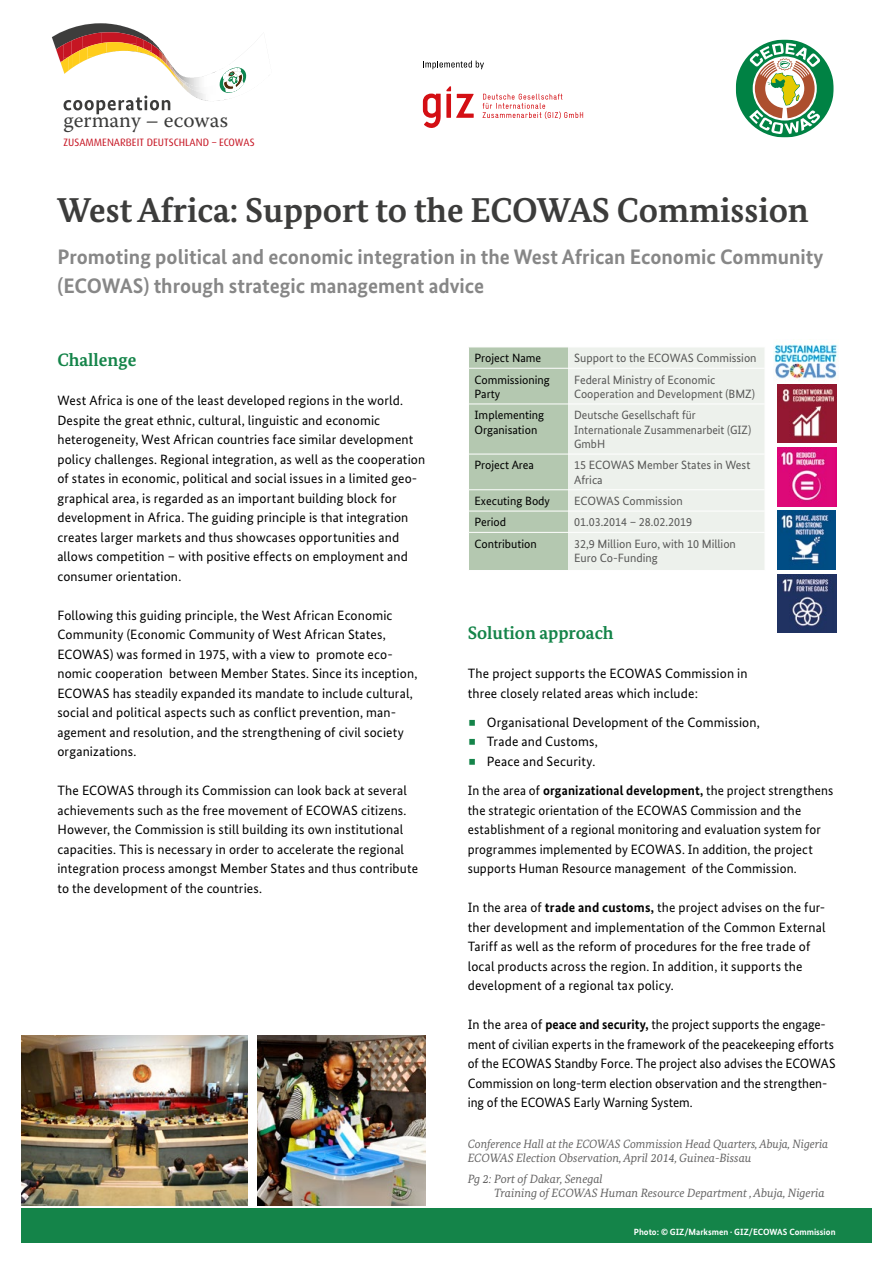
<style>
.page{position:relative;width:893px;height:1263px;background:#fff}
.page>*{position:absolute;margin:0;border:0;box-sizing:border-box;transform-origin:0 0}
.Headline{font:700 34.5px "Bundes Serif";color:#3c3c3b}
.t1{font:21.3px "Warnock Pro";color:#3c3c3b}
.Subheadline{font:700 21px/28.5px "Bundes Sans";color:#878787}
.Überschrift1{font:700 18px "Bundes Serif";color:#148449}
.Paragraph{font:13.5px/19.5px "Bundes Sans";letter-spacing:.01em;color:#000}
.Project_information{font:12px/14.4px "Bundes Sans";color:#575756}
.Chart_photo_descript{font:italic 12px/14.4px "Bundes Serif";color:#646363}
.Project_information-2{font:12px/14.4px "Bundes Sans";color:#000}
.t2{font:10.65px "Dax";color:#c61624}
.Photo_credits{font:700 9px "Bundes Sans";color:#fff}
.s1{font-weight:700}
</style>
<div class="page">
<div style="left:21px;top:1208px;width:851px;height:34px;background:#148449"></div>
<svg style="left:52px;top:23px;width:195px;height:91px"></svg>
<svg style="left:736px;top:40px;width:98px;height:97px"></svg>
<svg style="left:423px;top:86px;width:51px;height:42px"></svg>
<svg style="left:483px;top:94px;width:100px;height:25px"></svg>
<svg style="left:423px;top:61px;width:61px;height:8px"></svg>
<svg style="left:469px;top:347px;width:296px;height:223px;background:#d9e2d7"></svg>
<hr style="left:469px;top:368px;width:99px;height:1px;background:#fff">
<hr style="left:568px;top:368px;width:197px;height:1px;background:#fff">
<hr style="left:469px;top:404px;width:99px;height:1px;background:#fff">
<hr style="left:568px;top:404px;width:197px;height:1px;background:#fff">
<hr style="left:469px;top:489px;width:99px;height:1px;background:#fff">
<hr style="left:568px;top:489px;width:197px;height:1px;background:#fff">
<hr style="left:469px;top:532px;width:99px;height:1px;background:#fff">
<hr style="left:568px;top:532px;width:197px;height:1px;background:#fff">
<hr style="left:469px;top:454px;width:99px;height:1px;background:#fff">
<hr style="left:568px;top:454px;width:197px;height:1px;background:#fff">
<hr style="left:469px;top:511px;width:99px;height:1px;background:#fff">
<hr style="left:568px;top:511px;width:197px;height:1px;background:#fff">
<img style="left:21px;top:1035px;width:227px;height:170px">
<img style="left:257px;top:1035px;width:168px;height:170px">
<img style="left:774px;top:344px;width:64px;height:41px">
<img style="left:778px;top:384px;width:58px;height:59px">
<img style="left:778px;top:448px;width:58px;height:58px">
<img style="left:777px;top:511px;width:59px;height:58px">
<img style="left:778px;top:574px;width:58px;height:58px">
<h2 class="t1" style="left:64px;top:107px;width:166px">germany – ecowas</h2>
<p class="t2" style="left:64px;top:136px;width:193px">ZUSAMMENARBEIT DEUTSCHLAND – ECOWAS</p>
<p class="Headline" style="left:57px;top:189px;width:753px">West Africa: Support to the ECOWAS Commission</p>
<p class="Subheadline" style="left:57px;top:243px;width:767px">Promoting political and economic integration in the West African Economic Community (ECOWAS) through strategic management advice</p>
<p class="Überschrift1" style="left:57px;top:349px;width:80px">Challenge</p>
<p class="Paragraph" style="left:57px;top:390px;width:369px">West Africa is one of the least developed regions in the world.<br>Despite the great ethnic, cultural, linguistic and economic heterogeneity, West African countries face similar development policy challenges. Regional integration, as well as the cooperation of states in economic, political and social issues in a limited geo&shy;graphical area, is regarded as an important building block for development in Africa. The guiding principle is that integration creates larger markets and thus showcases opportunities and allows competition – with positive effects on employment and consumer orientation.</p>
<p class="Paragraph" style="left:57px;top:605px;width:362px">Following this guiding principle, the West African Economic Community (Economic Community of West African States, ECOWAS) was formed in 1975, with a view to promote eco&shy;nomic cooperation between Member States. Since its inception, ECOWAS has steadily expanded its mandate to include cultural, social and political aspects such as conflict prevention, man&shy;agement and resolution, and the strengthening of civil society organizations.</p>
<p class="Paragraph" style="left:57px;top:780px;width:362px">The ECOWAS through its Commission can look back at several achievements such as the free movement of ECOWAS citizens.<br>However, the Commission is still building its own institutional capacities. This is necessary in order to accelerate the regional integration process amongst Member States and thus contribute to the development of the countries.</p>
<p class="Project_information-2" style="left:474px;top:351px;width:68px">Project Name</p>
<p class="Project_information" style="left:574px;top:351px;width:184px">Support to the ECOWAS Commission</p>
<p class="Project_information-2" style="left:474px;top:372px;width:77px">Commissioning<br>Party</p>
<p class="Project_information" style="left:574px;top:372px;width:182px">Federal Ministry of Economic<br>Cooperation and Development (BMZ)</p>
<p class="Project_information-2" style="left:474px;top:408px;width:71px">Implementing<br>Organisation</p>
<p class="Project_information" style="left:574px;top:408px;width:179px">Deutsche Gesellschaft für<br>Internationale Zusammenarbeit (GIZ)<br>GmbH</p>
<p class="Project_information-2" style="left:474px;top:458px;width:61px">Project Area</p>
<p class="Project_information" style="left:574px;top:458px;width:178px">15 ECOWAS Member States in West<br>Africa</p>
<p class="Project_information-2" style="left:474px;top:494px;width:77px">Executing Body</p>
<p class="Project_information" style="left:574px;top:494px;width:110px">ECOWAS Commission</p>
<p class="Project_information-2" style="left:474px;top:515px;width:33px">Period</p>
<p class="Project_information" style="left:574px;top:515px;width:119px">01.03.2014 – 28.02.2019</p>
<p class="Project_information-2" style="left:474px;top:536px;width:64px">Contribution</p>
<p class="Project_information" style="left:574px;top:536px;width:163px">32,9 Million Euro, with 10 Million<br>Euro Co-Funding</p>
<p class="Überschrift1" style="left:468px;top:622px;width:147px">Solution approach</p>
<p class="Paragraph" style="left:468px;top:663px;width:281px">The project supports the ECOWAS Commission in three closely related areas which include:</p>
<p class="Paragraph" style="left:487px;top:712px;width:274px">Organisational Development of the Commission,</p>
<p class="Paragraph" style="left:487px;top:732px;width:112px">Trade and Customs,</p>
<p class="Paragraph" style="left:487px;top:751px;width:110px">Peace and Security.</p>
<p class="Paragraph" style="left:468px;top:780px;width:367px">In the area of <span class="s1">organizational development,</span> the project strengthens the strategic orientation of the ECOWAS Commission and the establishment of a regional monitoring and evaluation system for programmes implemented by ECOWAS. In addition, the project supports Human Resource management of the Commission.</p>
<p class="Paragraph" style="left:468px;top:897px;width:359px">In the area of <span class="s1">trade and customs,</span> the project advises on the fur&shy;ther development and implementation of the Common External Tariff as well as the reform of procedures for the free trade of local products across the region. In addition, it supports the development of a regional tax policy.</p>
<p class="Paragraph" style="left:468px;top:1014px;width:369px">In the area of <span class="s1">peace and security,</span> the project supports the engage&shy;ment of civilian experts in the framework of the peacekeeping efforts of the ECOWAS Standby Force. The project also advises the ECOWAS Commission on long-term election observation and the strengthen&shy;ing of the ECOWAS Early Warning System.</p>
<p class="Chart_photo_descript" style="left:468px;top:1136px;width:362px">Conference Hall at the ECOWAS Commission Head Quarters, Abuja, Nigeria<br>ECOWAS Election Observation, April 2014, Guinea-Bissau</p>
<p class="Chart_photo_descript" style="left:494px;top:1171px;width:332px;text-indent:-26px">Pg 2: Port of Dakar, Senegal<br>Training of ECOWAS Human Resource Department , Abuja, Nigeria</p>
<p class="Photo_credits" style="left:634px;top:1226px;width:203px">Photo: © GIZ/Marksmen · GIZ/ECOWAS Commission</p>
</div>
